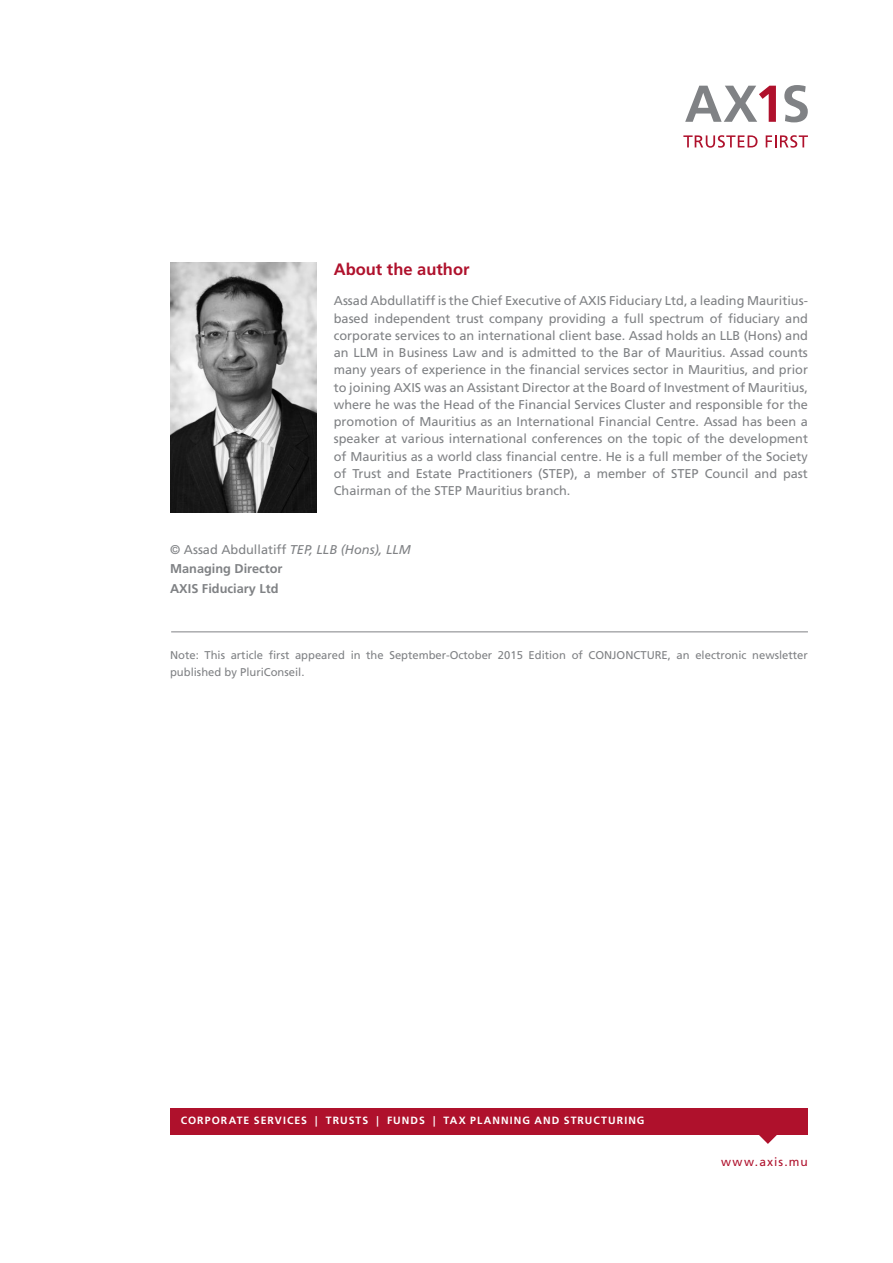
<style>
.page{position:relative;width:893px;height:1263px;background:#fff}
.page>*{position:absolute;margin:0;border:0;box-sizing:border-box;transform-origin:0 0}
.SUB_HEADING{font:700 16.5px "Frutiger LT Std";color:#af112c}
.BODY{font:12.75px/17.2px "Frutiger LT Std";color:#808285;text-align:justify}
.BODY-2{font:700 12.75px "Frutiger LT Std";color:#808285}
.t1{font:12px "Frutiger LT Std";letter-spacing:.095em;color:#af112c}
.BODY-3{font:11.25px/17.2px "Frutiger LT Std";color:#808285}
.t2{font:700 10.5px "Frutiger LT Std";letter-spacing:.1em;color:#fff}
.s1{font-style:italic}
</style>
<div class="page">
<div style="left:170px;top:1108px;width:638px;height:26px;background:#af112c"></div>
<svg style="left:758px;top:1134px;width:19px;height:10px"></svg>
<svg style="left:685px;top:86px;width:91px;height:36px"></svg>
<svg style="left:784px;top:85px;width:24px;height:37px"></svg>
<svg style="left:683px;top:135px;width:74px;height:13px"></svg>
<svg style="left:766px;top:135px;width:42px;height:13px"></svg>
<img style="left:170px;top:263px;width:147px;height:250px">
<hr style="left:171px;top:631px;width:637px;height:1px;background:#808285">
<p class="SUB_HEADING" style="left:334px;top:260px;width:137px">About the author</p>
<p class="BODY" style="left:334px;top:292px;width:476px">Assad Abdullatiff is the Chief Executive of AXIS Fiduciary Ltd, a leading Mauritius&shy;based independent trust company providing a full spectrum of fiduciary and corporate services to an international client base. Assad holds an LLB (Hons) and an LLM in Business Law and is admitted to the Bar of Mauritius. Assad counts many years of experience in the financial services sector in Mauritius, and prior to joining AXIS was an Assistant Director at the Board of Investment of Mauritius, where he was the Head of the Financial Services Cluster and responsible for the promotion of Mauritius as an International Financial Centre. Assad has been a speaker at various international conferences on the topic of the development of Mauritius as a world class financial centre. He is a full member of the Society of Trust and Estate Practitioners (STEP), a member of STEP Council and past Chairman of the STEP Mauritius branch.</p>
<p class="BODY" style="left:170px;top:541px;width:242px">© Assad Abdullatiff <span class="s1">TEP, LLB (Hons), LLM</span></p>
<p class="BODY-2" style="left:170px;top:561px;width:114px">Managing Director</p>
<p class="BODY-2" style="left:170px;top:581px;width:110px">AXIS Fiduciary Ltd</p>
<p class="BODY-3" style="left:170px;top:646px;width:639px">Note: This article first appeared in the September-October 2015 Edition of CONJONCTURE, an electronic newsletter published by PluriConseil.</p>
<p class="t2" style="left:181px;top:1114px;width:465px">CORPORATE SERVICES | TRUSTS | FUNDS | TAX PLANNING AND STRUCTURING</p>
<p class="t1" style="left:721px;top:1154px;width:88px">www.axis.mu</p>
</div>
